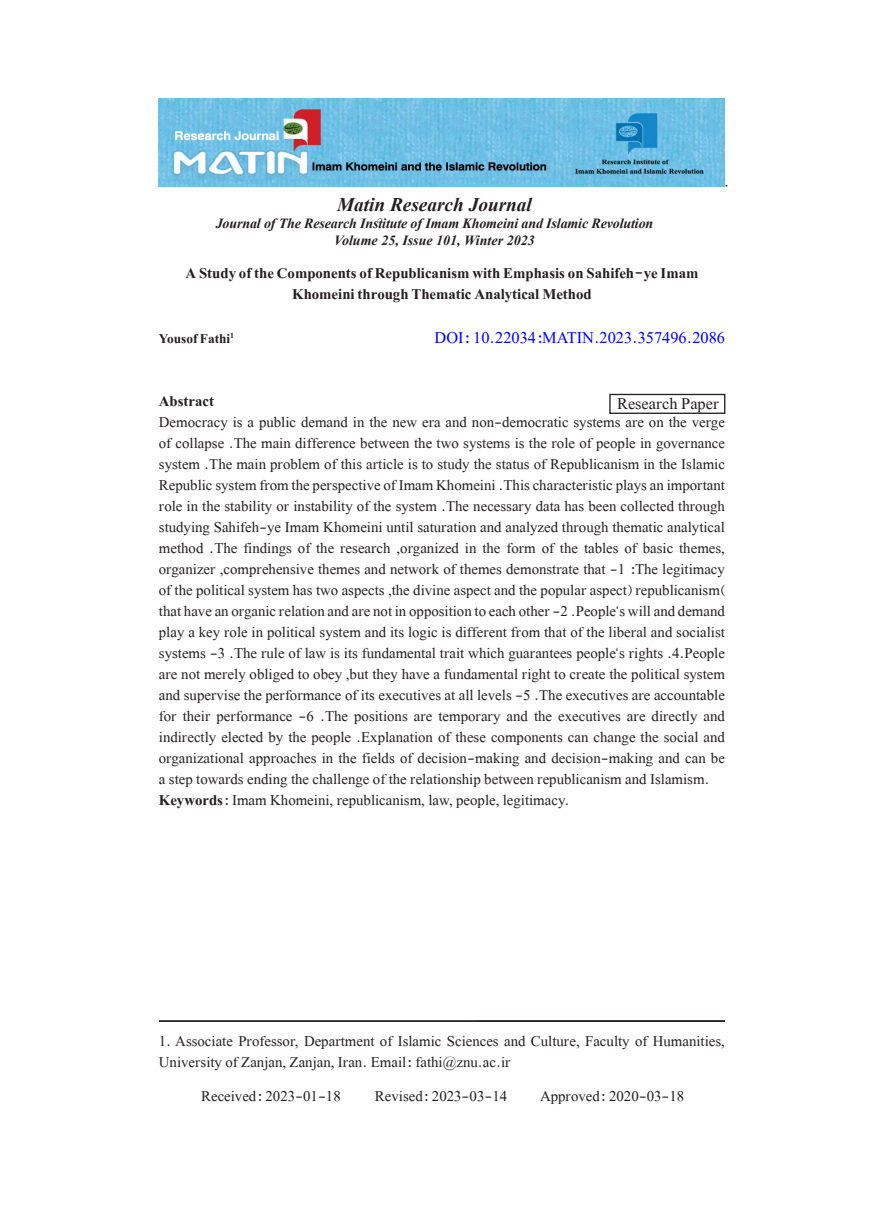
<style>
.page{position:relative;width:869px;height:1216px;background:#fff}
.page>*{position:absolute;margin:0;border:0;box-sizing:border-box;transform-origin:0 0}
.پاورقی_انگلیسی{font:19.25px "IR Zar";color:#00f}
.t1{font:italic 700 19.25px "Times New Roman";color:#231f20}
.t2{font:19.25px "IR Zar";color:#231f20}
.پاورقی_انگلیسی-2{font:17.5px/21px "IR Zar";color:#231f20;text-align:justify}
.پاورقی_انگلیسی-3{font:700 17.5px/21px "IR Zar";color:#231f20;text-align:center}
.پاورقی_انگلیسی-4{font:700 15.75px "IR Zar";color:#231f20}
.t3{font:italic 700 14px "Times New Roman";letter-spacing:-.01em;color:#231f20}
.پاورقی_انگلیسی-5{font:700 9.1px "IR Zar";color:#231f20}
.s1{font-weight:700}
</style>
<div class="page">
<hr style="left:159px;top:1020px;width:565px;height:1px;background:#231f20">
<img style="left:159px;top:98px;width:565px;height:88px">
<div style="left:609px;top:394px;width:116px;height:20px;border:1px solid #231f20"></div>
<p class="t1" style="left:337px;top:191px;width:196px">Matin Research Journal</p>
<p class="t3" style="left:215px;top:213px;width:439px">Journal of The Research Institute ofImam Khomeini and Islamic Revolution</p>
<p class="t3" style="left:334px;top:230px;width:202px">Volume 25, Issue 101, Winter 2023</p>
<p class="پاورقی_انگلیسی-3" style="left:185px;top:261px;width:514px">A Study of the Components of Republicanism with Emphasis on Sahifeh-ye Imam<br>Khomeini through Thematic Analytical Method</p>
<p class="پاورقی_انگلیسی" style="left:434px;top:325px;width:292px">DOI: 10.22034:MATIN.2023.357496.2086</p>
<p class="پاورقی_انگلیسی-5" style="left:230px;top:329px;width:5px">1</p>
<p class="پاورقی_انگلیسی-4" style="left:159px;top:328px;width:73px">YousofFathi</p>
<p class="پاورقی_انگلیسی-3" style="left:159px;top:389px;width:57px">Abstract</p>
<p class="پاورقی_انگلیسی-2" style="left:159px;top:410px;width:567px">Democracy is a public demand in the new era and non-democratic systems are on the verge of collapse .The main difference between the two systems is the role of people in governance system .The main problem of this article is to study the status of Republicanism in the Islamic Republic system from the perspective of Imam Khomeini .This characteristic plays an important role in the stability or instability of the system .The necessary data has been collected through studying Sahifeh-ye Imam Khomeini until saturation and analyzed through thematic analytical method .The findings of the research ,organized in the form of the tables of basic themes, organizer ,comprehensive themes and network of themes demonstrate that -1 :The legitimacy of the political system has two aspects ,the divine aspect and the popular aspect( republicanism( that have an organic relation and are not in opposition to each other -2 .People s’ will and demand play a key role in political system and its logic is different from that of the liberal and socialist systems -3 .The rule of law is its fundamental trait which guarantees people s’ rights .4.People are not merely obliged to obey ,but they have a fundamental right to create the political system and supervise the performance of its executives at all levels -5 .The executives are accountable for their performance -6 .The positions are temporary and the executives are directly and indirectly elected by the people .Explanation of these components can change the social and organizational approaches in the fields of decision-making and decision-making and can be a step towards ending the challenge of the relationship between republicanism and Islamism.</p>
<p class="پاورقی_انگلیسی-2" style="left:159px;top:788px;width:412px"><span class="s1">Keywords</span>: Imam Khomeini, republicanism, law, people, legitimacy.</p>
<p class="t2" style="left:617px;top:391px;width:103px">Research Paper</p>
<p class="پاورقی_انگلیسی-2" style="left:159px;top:1029px;width:567px">1. Associate Professor, Department of Islamic Sciences and Culture, Faculty of Humanities,<br>University of Zanjan, Zanjan, Iran. Email: fathi@znu.ac i r.</p>
<p class="پاورقی_انگلیسی-2" style="left:540px;top:1084px;width:146px">Approved: 2020-03-18</p>
<p class="پاورقی_انگلیسی-2" style="left:201px;top:1084px;width:141px">Received: 2023-01-18</p>
<p class="پاورقی_انگلیسی-2" style="left:375px;top:1084px;width:134px">Revised: 2023-03-14</p>
</div>
